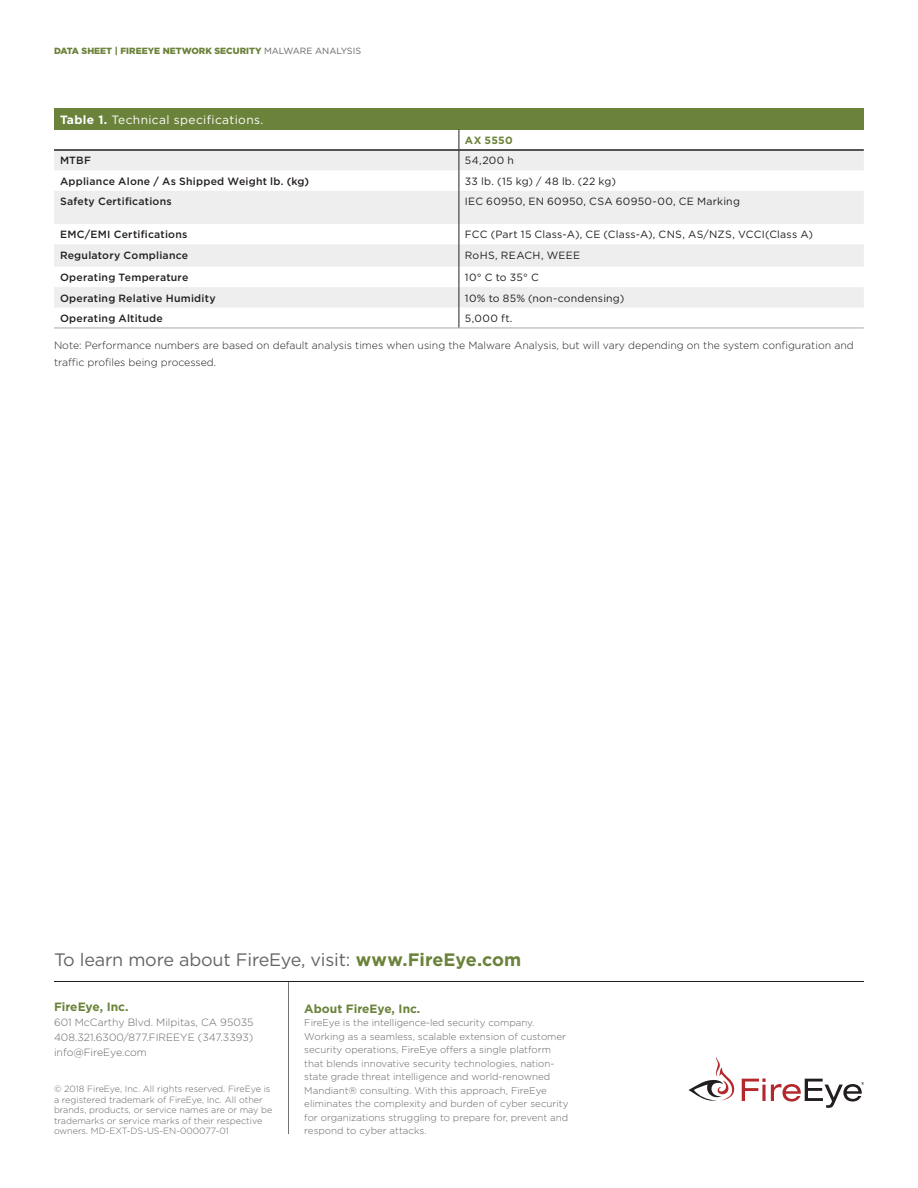
<style>
.page{position:relative;width:918px;height:1188px;background:#fff}
.page>*{position:absolute;margin:0;border:0;box-sizing:border-box;transform-origin:0 0}
.t1{font:18px "Gotham";letter-spacing:-.01em;color:#656565}
.t2{font:12px "Gotham";letter-spacing:.03em;color:#fff}
.Body_Text_9_12{font:700 12px "Gotham";color:#6b823a}
.Table_Text_Body{font:10.5px "Gotham";letter-spacing:.025em;color:#231f20}
.Table_Text_Body_Medi{font:500 10.5px "Gotham";letter-spacing:.02em;color:#231f20}
.Body_text8_5_11_5{font:300 10.5px/17.2px "Gotham";color:#231f20}
.t3{font:300 10.5px/15px "Gotham";color:#656565;text-align:justify}
.Table_Head_2{font:700 10.5px "Gotham";letter-spacing:.02em;color:#6b823a}
.Body_Text_9_12-2{font:300 9.75px/13.5px "Gotham";color:#656565}
.t4{font:300 9px/10.5px "Gotham";color:#656565}
.t5{font:900 9px "Gotham";color:#6b823a}
.s1{font-weight:400;color:#656565}
.s2{font-weight:700}
.s3{font-weight:700;color:#6b823a}
</style>
<div class="page">
<div style="left:54px;top:108px;width:810px;height:22px;background:#6b823a"></div>
<svg style="left:54px;top:151px;width:810px;height:157px;fill:#eeeeef"></svg>
<hr style="left:54px;top:149px;width:405px;height:2px;background:#231f20">
<hr style="left:459px;top:149px;width:405px;height:2px;background:#231f20">
<svg style="left:459px;top:130px;width:1px;height:61px"></svg>
<hr style="left:459px;top:191px;width:1px;height:33px;background:#231f20">
<svg style="left:459px;top:224px;width:1px;height:104px"></svg>
<hr style="left:54px;top:328px;width:405px;height:1px;background:#a8a9ad">
<hr style="left:459px;top:328px;width:405px;height:1px;background:#a8a9ad">
<hr style="left:288px;top:981px;width:1px;height:153px;background:#231f20">
<hr style="left:54px;top:981px;width:810px;height:1px;background:#231f20">
<svg style="left:688px;top:1057px;width:47px;height:44px"></svg>
<svg style="left:742px;top:1078px;width:122px;height:30px"></svg>
<p class="t5" style="left:54px;top:45px;width:309px">DATA SHEET | FIREEYE NETWORK SECURITY <span class="s1">MALWARE ANALYSIS</span></p>
<p class="t2" style="left:60px;top:113px;width:205px"><span class="s2">Table 1.</span> Technical specifications.</p>
<p class="Table_Head_2" style="left:465px;top:133px;width:49px">AX 5550</p>
<p class="Table_Text_Body_Medi" style="left:60px;top:154px;width:33px">MTBF</p>
<p class="Table_Text_Body" style="left:465px;top:154px;width:51px">54,200 h</p>
<p class="Table_Text_Body_Medi" style="left:60px;top:174px;width:251px">Appliance Alone / As Shipped Weight lb. (kg)</p>
<p class="Table_Text_Body" style="left:465px;top:175px;width:153px">33 lb. (15 kg) / 48 lb. (22 kg)</p>
<p class="Table_Text_Body_Medi" style="left:60px;top:195px;width:113px">Safety Certifications</p>
<p class="Table_Text_Body" style="left:465px;top:196px;width:277px">IEC 60950, EN 60950, CSA 60950-00, CE Marking</p>
<p class="Table_Text_Body_Medi" style="left:60px;top:228px;width:129px">EMC/EMI Certifications</p>
<p class="Table_Text_Body" style="left:465px;top:229px;width:350px">FCC (Part 15 Class-A), CE (Class-A), CNS, AS/NZS, VCCI(Class A)</p>
<p class="Table_Text_Body_Medi" style="left:60px;top:248px;width:130px">Regulatory Compliance</p>
<p class="Table_Text_Body" style="left:465px;top:249px;width:117px">RoHS, REACH, WEEE</p>
<p class="Table_Text_Body_Medi" style="left:60px;top:271px;width:130px">Operating Temperature</p>
<p class="Table_Text_Body" style="left:465px;top:272px;width:75px">10° C to 35° C</p>
<p class="Table_Text_Body_Medi" style="left:60px;top:291px;width:157px">Operating Relative Humidity</p>
<p class="Table_Text_Body" style="left:465px;top:292px;width:161px">10% to 85% (non-condensing)</p>
<p class="Table_Text_Body_Medi" style="left:60px;top:311px;width:104px">Operating Altitude</p>
<p class="Table_Text_Body" style="left:465px;top:312px;width:49px">5,000 ft.</p>
<p class="Body_text8_5_11_5" style="left:54px;top:336px;width:801px">Note: Performance numbers are based on default analysis times when using the Malware Analysis, but will vary depending on the system configuration and traffic profiles being processed.</p>
<p class="t1" style="left:54px;top:950px;width:469px">To learn more about FireEye, visit: <span class="s3">www.FireEye.com</span></p>
<p class="Body_Text_9_12" style="left:304px;top:1000px;width:118px">About FireEye, Inc.</p>
<p class="Body_Text_9_12-2" style="left:304px;top:1016px;width:266px">FireEye is the intelligence-led security company.<br>Working as a seamless, scalable extension of customer security operations, FireEye offers a single platform that blends innovative security technologies, nation&shy;state grade threat intelligence and world-renowned Mandiant® consulting. With this approach, FireEye eliminates the complexity and burden of cyber security for organizations struggling to prepare for, prevent and respond to cyber attacks.</p>
<p class="Body_Text_9_12" style="left:54px;top:999px;width:76px">FireEye, Inc.</p>
<p class="t3" style="left:54px;top:1015px;width:201px">601 McCarthy Blvd. Milpitas, CA 95035<br>408.321.6300/877.FIREEYE (347.3393) info@FireEye.com</p>
<p class="t4" style="left:54px;top:1083px;width:220px">© 2018 FireEye, Inc. All rights reserved. FireEye is a registered trademark of FireEye, Inc. All other brands, products, or service names are or may be trademarks or service marks of their respective owners. MD-EXT-DS-US-EN-000077-01</p>
</div>
